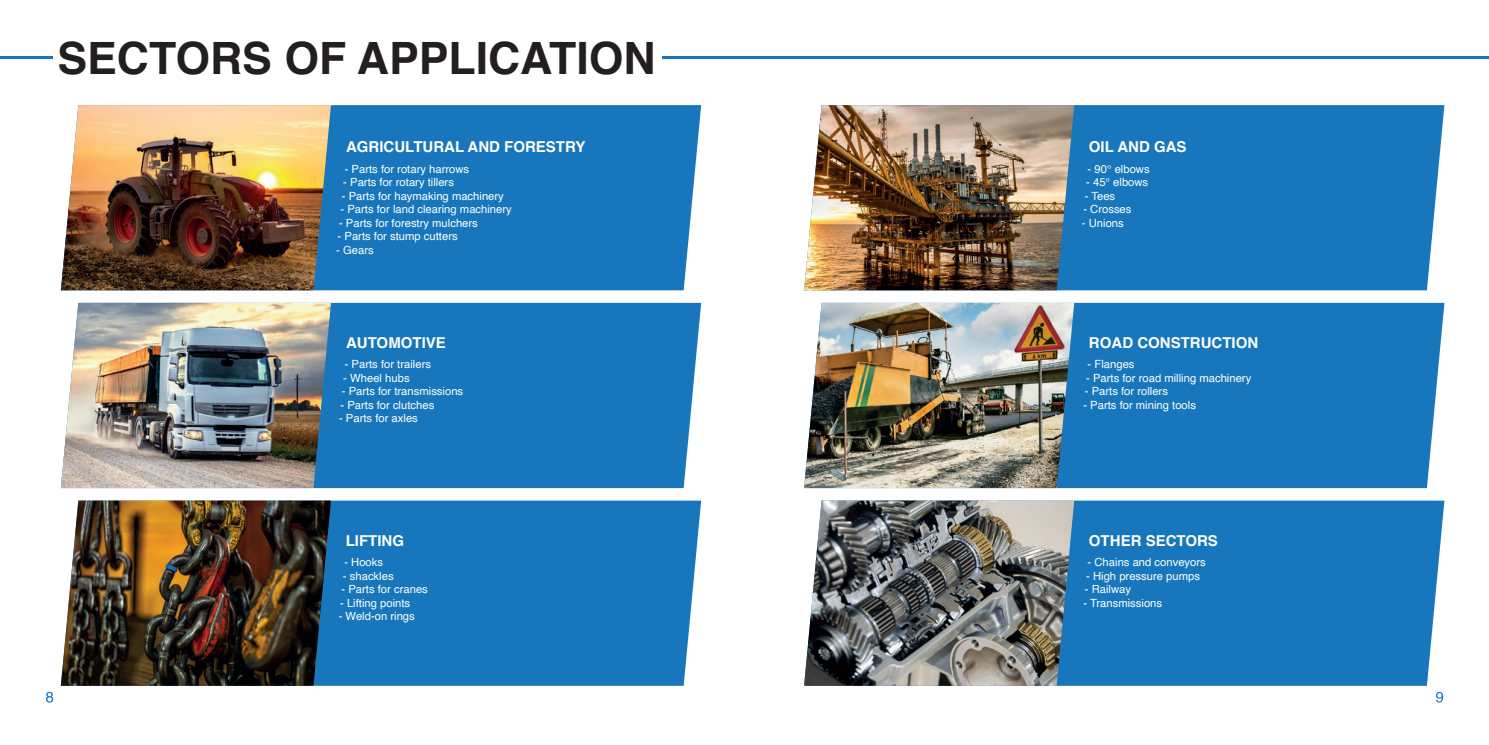
<style>
.page{position:relative;width:1489px;height:745px;background:#fff}
.page>*{position:absolute;margin:0;border:0;box-sizing:border-box;transform-origin:0 0}
.t1{font:700 44.5px "Helvetica";color:#231f20}
.t2{font:700 15px "Helvetica";color:#fff}
.t3{font:11.25px "Helvetica";color:#fff}
</style>
<div class="page">
<hr style="left:662px;top:56px;width:826px;height:3px;background:#1877bc">
<hr style="left:0;top:56px;width:52px;height:3px;background:#1877bc">
<div style="left:1074px;top:500px;width:370px;height:185px;background:#1877bc"></div>
<div style="left:821px;top:302px;width:623px;height:186px;background:#1877bc"></div>
<div style="left:1074px;top:105px;width:370px;height:185px;background:#1877bc"></div>
<div style="left:331px;top:500px;width:370px;height:185px;background:#1877bc"></div>
<div style="left:78px;top:302px;width:623px;height:186px;background:#1877bc"></div>
<div style="left:331px;top:105px;width:370px;height:185px;background:#1877bc"></div>
<img style="left:804px;top:105px;width:270px;height:185px">
<img style="left:61px;top:105px;width:270px;height:185px">
<img style="left:804px;top:303px;width:270px;height:185px">
<img style="left:804px;top:500px;width:270px;height:185px">
<img style="left:61px;top:303px;width:270px;height:185px">
<img style="left:61px;top:500px;width:270px;height:185px">
<svg style="left:1436px;top:691px;width:6px;height:11px"></svg>
<svg style="left:46px;top:691px;width:7px;height:11px"></svg>
<h1 class="t1" style="left:57px;top:23px;width:599px">SECTORS OF APPLICATION</h1>
<h2 class="t2" style="left:346px;top:135px;width:241px">AGRICULTURAL AND FORESTRY</h2>
<h2 class="t2" style="left:1088px;top:135px;width:99px">OIL AND GAS</h2>
<p class="t3" style="left:345px;top:160px;width:126px">- Parts for rotary harrows</p>
<p class="t3" style="left:343px;top:173px;width:112px">- Parts for rotary tillers</p>
<p class="t3" style="left:342px;top:187px;width:163px">- Parts for haymaking machinery</p>
<p class="t3" style="left:340px;top:200px;width:173px">- Parts for land clearing machinery</p>
<p class="t3" style="left:339px;top:214px;width:140px">- Parts for forestry mulchers</p>
<p class="t3" style="left:337px;top:227px;width:122px">- Parts for stump cutters</p>
<p class="t3" style="left:336px;top:241px;width:39px">- Gears</p>
<p class="t3" style="left:1087px;top:160px;width:64px">- 90° elbows</p>
<p class="t3" style="left:1086px;top:173px;width:64px">- 45° elbows</p>
<p class="t3" style="left:1084px;top:187px;width:32px">- Tees</p>
<p class="t3" style="left:1083px;top:200px;width:50px">- Crosses</p>
<p class="t3" style="left:1081px;top:214px;width:43px">- Unions</p>
<h2 class="t2" style="left:346px;top:330px;width:101px">AUTOMOTIVE</h2>
<h2 class="t2" style="left:1088px;top:330px;width:171px">ROAD CONSTRUCTION</h2>
<p class="t3" style="left:345px;top:355px;width:88px">- Parts for trailers</p>
<p class="t3" style="left:343px;top:369px;width:68px">- Wheel hubs</p>
<p class="t3" style="left:342px;top:382px;width:123px">- Parts for transmissions</p>
<p class="t3" style="left:340px;top:396px;width:95px">- Parts for clutches</p>
<p class="t3" style="left:339px;top:409px;width:80px">- Parts for axles</p>
<p class="t3" style="left:1087px;top:355px;width:48px">- Flanges</p>
<p class="t3" style="left:1086px;top:369px;width:167px">- Parts for road milling machinery</p>
<p class="t3" style="left:1084px;top:382px;width:85px">- Parts for rollers</p>
<p class="t3" style="left:1083px;top:396px;width:114px">- Parts for mining tools</p>
<h2 class="t2" style="left:346px;top:528px;width:60px">LIFTING</h2>
<h2 class="t2" style="left:1088px;top:528px;width:130px">OTHER SECTORS</h2>
<p class="t3" style="left:344px;top:553px;width:40px">- Hooks</p>
<p class="t3" style="left:343px;top:566px;width:52px">- shackles</p>
<p class="t3" style="left:341px;top:580px;width:88px">- Parts for cranes</p>
<p class="t3" style="left:340px;top:593px;width:72px">- Lifting points</p>
<p class="t3" style="left:339px;top:607px;width:78px">- Weld-on rings</p>
<p class="t3" style="left:1087px;top:553px;width:120px">- Chains and conveyors</p>
<p class="t3" style="left:1086px;top:566px;width:115px">- High pressure pumps</p>
<p class="t3" style="left:1084px;top:580px;width:48px">- Railway</p>
<p class="t3" style="left:1083px;top:593px;width:80px">- Transmissions</p>
</div>
